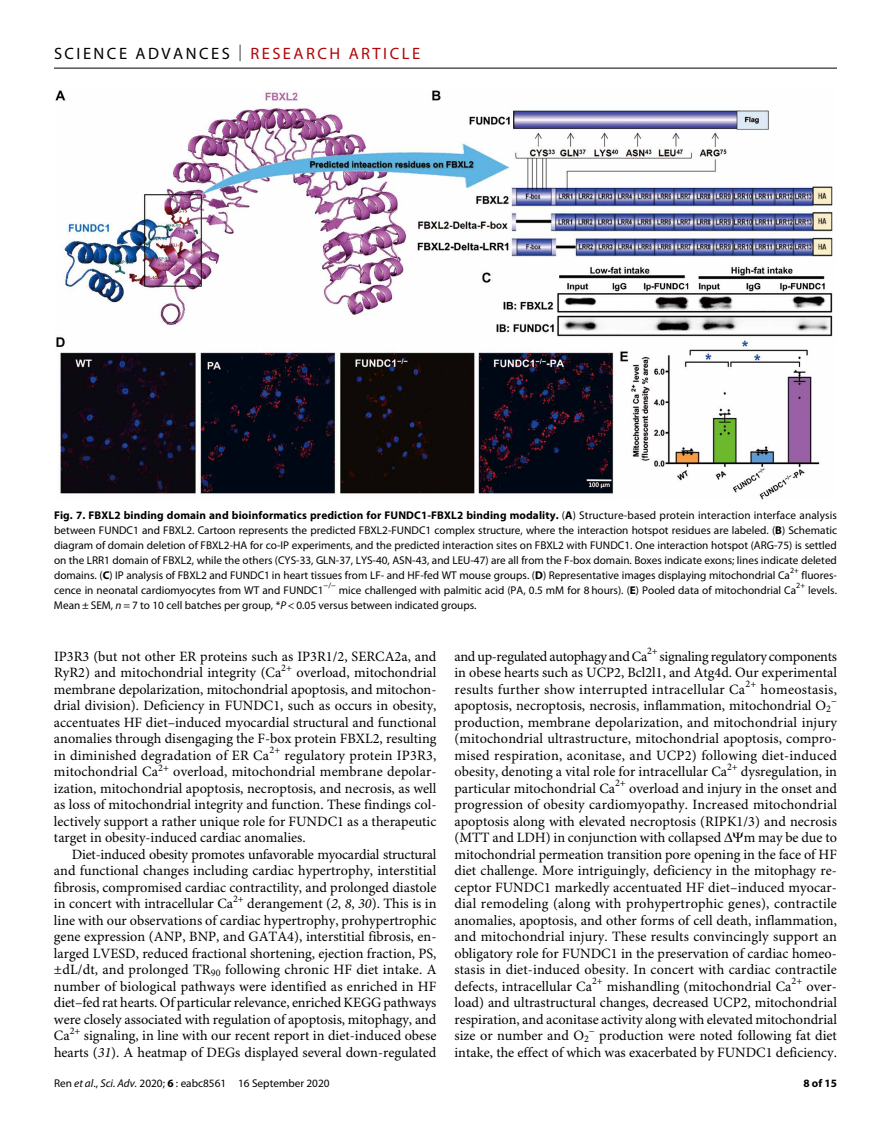
<style>
.page{position:relative;width:891px;height:1134px;background:#fff}
.page>*{position:absolute;margin:0;border:0;box-sizing:border-box;transform-origin:0 0}
.t1{font:16.5px "Myriad Pro";letter-spacing:.15em;color:#000}
.t2{font:14.25px/16.5px "Minion Pro";color:#000;text-align:justify}
.t3{font:11.25px/15px "Myriad Pro";color:#000;text-align:justify}
.t4{font:700 11.25px "Myriad Pro";color:#000}
.t5{font:10.05px "Minion Pro";color:#000}
.s1{font-weight:300}
.s2{color:#b10508}
.s3{font-weight:700}
.s4{font-style:italic}
</style>
<div class="page">
<hr style="left:54px;top:68px;width:783px;height:1px;background:#000">
<img style="left:55px;top:90px;width:778px;height:410px">
<p class="t1" style="left:54px;top:40px;width:368px">SCIENCE ADVANCES <span class="s1">|</span> <span class="s2">RESEARCH ARTICLE</span></p>
<p class="t3" style="left:54px;top:507px;width:785px"><span class="s3">Fig. 7. FBXL2 binding domain and bioinformatics prediction for FUNDC1-FBXL2 binding modality.</span> (<span class="s3">A</span>) Structure-based protein interaction interface analysis between FUNDC1 and FBXL2. Cartoon represents the predicted FBXL2-FUNDC1 complex structure, where the interaction hotspot residues are labeled. (<span class="s3">B</span>) Schematic diagram of domain deletion of FBXL2-HA for co-IP experiments, and the predicted interaction sites on FBXL2 with FUNDC1. One interaction hotspot (ARG-75) is settled on the LRR1 domain of FBXL2, while the others (CYS-33, GLN-37, LYS-40, ASN-43, and LEU-47) are all from the F-box domain. Boxes indicate exons; lines indicate deleted domains. (<span class="s3">C</span>) IP analysis of FBXL2 and FUNDC1 in heart tissues from LF- and HF-fed WT mouse groups. (<span class="s3">D</span>) Representative images displaying mitochondrial Ca<sup>2+</sup> fluores&shy;cence in neonatal cardiomyocytes from WT and FUNDC1<sup>−/−</sup> mice challenged with palmitic acid (PA, 0.5 mM for 8 hours). (<span class="s3">E</span>) Pooled data of mitochondrial Ca<sup>2+</sup> levels.<br>Mean ± SEM, <span class="s4">n</span> = 7 to 10 cell batches per group, *<span class="s4">P</span> &lt; 0.05 versus between indicated groups.</p>
<p class="t2" style="left:54px;top:649px;width:384px">IP3R3 (but not other ER proteins such as IP3R1/2, SERCA2a, and RyR2) and mitochondrial integrity (Ca<sup>2+</sup> overload, mitochondrial membrane depolarization, mitochondrial apoptosis, and mitochon&shy;drial division). Deficiency in FUNDC1, such as occurs in obesity, accentuates HF diet–induced myocardial structural and functional anomalies through disengaging the F-box protein FBXL2, resulting in diminished degradation of ER Ca<sup>2+</sup> regulatory protein IP3R3, mitochondrial Ca<sup>2+</sup> overload, mitochondrial membrane depolar&shy;ization, mitochondrial apoptosis, necroptosis, and necrosis, as well as loss of mitochondrial integrity and function. These findings col&shy;lectively support a rather unique role for FUNDC1 as a therapeutic target in obesity-induced cardiac anomalies.</p>
<p class="t2" style="left:54px;top:847px;width:384px;text-indent:18px">Diet-induced obesity promotes unfavorable myocardial structural and functional changes including cardiac hypertrophy, interstitial fibrosis, compromised cardiac contractility, and prolonged diastole in concert with intracellular Ca<sup>2+</sup> derangement (<span class="s4">2</span>, <span class="s4">8</span>, <span class="s4">30</span>). This is in line with our observations of cardiac hypertrophy, prohypertrophic gene expression (ANP, BNP, and GATA4), interstitial fibrosis, en&shy;larged LVESD, reduced fractional shortening, ejection fraction, PS, ±dL/dt, and prolonged TR<sub>90</sub> following chronic HF diet intake. A number of biological pathways were identified as enriched in HF diet–fed rat hearts. Of particular relevance, enriched KEGG pathways were closely associated with regulation of apoptosis, mitophagy, and Ca<sup>2+</sup> signaling, in line with our recent report in diet-induced obese hearts (<span class="s4">31</span>). A heatmap of DEGs displayed several down-regulated</p>
<p class="t3" style="left:54px;top:1076px;width:277px">Ren <span class="s4">et al</span>., <span class="s4">Sci. Adv.</span> 2020; <span class="s3">6</span> : eabc8561 16 September 2020</p>
<p class="t2" style="left:454px;top:649px;width:384px">and up-regulated autophagy and Ca<sup>2+</sup> signaling regulatory components in obese hearts such as UCP2, Bcl2l1, and Atg4d. Our experimental results further show interrupted intracellular Ca<sup>2+</sup> homeostasis, apoptosis, necroptosis, necrosis, inflammation, mitochondrial O<sub>2</sub></p>
<p class="t5" style="left:831px;top:694px;width:7px">−</p>
<p class="t2" style="left:454px;top:715px;width:384px">production, membrane depolarization, and mitochondrial injury (mitochondrial ultrastructure, mitochondrial apoptosis, compro&shy;mised respiration, aconitase, and UCP2) following diet-induced obesity, denoting a vital role for intracellular Ca<sup>2+</sup> dysregulation, in particular mitochondrial Ca<sup>2+</sup> overload and injury in the onset and progression of obesity cardiomyopathy. Increased mitochondrial apoptosis along with elevated necroptosis (RIPK1/3) and necrosis (MTT and LDH) in conjunction with collapsed</p>
<p class="t2" style="left:454px;top:831px;width:384px;text-indent:289px">m may be due to mitochondrial permeation transition pore opening in the face of HF diet challenge. More intriguingly, deficiency in the mitophagy re&shy;ceptor FUNDC1 markedly accentuated HF diet–induced myocar&shy;dial remodeling (along with prohypertrophic genes), contractile anomalies, apoptosis, and other forms of cell death, inflammation, and mitochondrial injury. These results convincingly support an obligatory role for FUNDC1 in the preservation of cardiac homeo&shy;stasis in diet-induced obesity. In concert with cardiac contractile defects, intracellular Ca<sup>2+</sup> mishandling (mitochondrial Ca<sup>2+</sup> over&shy;load) and ultrastructural changes, decreased UCP2, mitochondrial respiration, and aconitase activity along with elevated mitochondrial size or number and O<sub>2</sub><sup>−</sup> production were noted following fat diet intake, the effect of which was exacerbated by FUNDC1 deficiency.</p>
<p class="t4" style="left:803px;top:1074px;width:35px">8 of 15</p>
</div>
